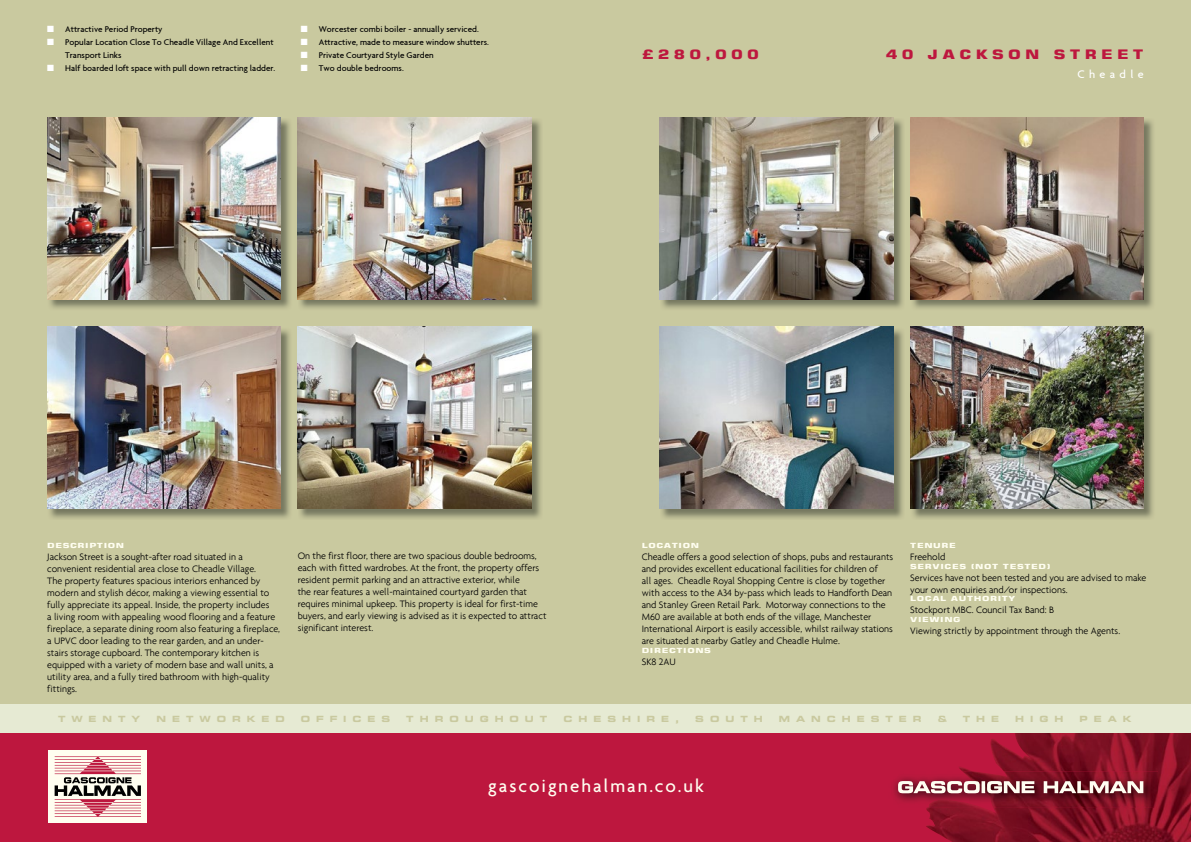
<style>
.page{position:relative;width:1191px;height:842px;background:#fff}
.page>*{position:absolute;margin:0;border:0;box-sizing:border-box;transform-origin:0 0}
.t1{font:500 19px "Agenda";letter-spacing:.1em;color:#fffef0}
.t2{font:700 13px "Square 721 BT";letter-spacing:.255em;color:#bd173e;scale:1.3 1}
.t3{font:500 12px "Agenda";letter-spacing:.36em;color:#fff}
.t4{font:300 10px/12px "Agenda";color:#000}
.t5{font:500 9px/13px "Agenda";color:#000}
.t6{font:700 expanded 8.5px "Square 721 BT";letter-spacing:.705em;color:#c9c99f}
.t7{font:700 7px "Square 721 BT";letter-spacing:.06em;color:#fffef0;scale:1.4 1}
.s1{color:#fff}
</style>
<div class="page">
<div style="left:0;top:723px;width:1191px;height:119px;background:#bd173e"></div>
<img style="left:926px;top:733px;width:254px;height:93px">
<img style="left:894px;top:777px;width:32px;height:25px">
<img style="left:926px;top:771px;width:232px;height:37px">
<svg style="left:898px;top:781px;width:81px;height:12px"></svg>
<svg style="left:981px;top:781px;width:4px;height:12px"></svg>
<svg style="left:987px;top:781px;width:47px;height:12px"></svg>
<svg style="left:1043px;top:781px;width:100px;height:12px"></svg>
<div style="left:0;top:0;width:1191px;height:706px;background:#c9c99f"></div>
<div style="left:0;top:705px;width:1191px;height:28px;background:#e6ead3"></div>
<div style="left:49px;top:750px;width:98px;height:73px;background:#fffef0"></div>
<svg style="left:55px;top:756px;width:86px;height:61px"></svg>
<img style="left:48px;top:119px;width:242px;height:190px">
<img style="left:47px;top:118px;width:234px;height:181px">
<img style="left:298px;top:118px;width:243px;height:191px">
<img style="left:298px;top:118px;width:233px;height:181px">
<img style="left:48px;top:329px;width:242px;height:190px">
<img style="left:47px;top:327px;width:234px;height:181px">
<img style="left:298px;top:328px;width:243px;height:191px">
<img style="left:298px;top:327px;width:233px;height:181px">
<img style="left:911px;top:118px;width:242px;height:191px">
<img style="left:910px;top:118px;width:233px;height:181px">
<img style="left:660px;top:118px;width:243px;height:191px">
<img style="left:660px;top:118px;width:233px;height:181px">
<img style="left:911px;top:328px;width:242px;height:191px">
<img style="left:910px;top:327px;width:233px;height:181px">
<img style="left:660px;top:328px;width:243px;height:191px">
<img style="left:660px;top:327px;width:233px;height:181px">
<p class="t5" style="left:47px;top:22px;width:117px"><span class="s1">■</span> Attractive Period Property</p>
<p class="t5" style="left:65px;top:35px;width:210px;text-indent:-18px"><span class="s1">■</span> Popular Location Close To Cheadle Village And Excellent<br>Transport Links</p>
<p class="t5" style="left:47px;top:61px;width:230px"><span class="s1">■</span> Half boarded loft space with pull down retracting ladder.</p>
<p class="t5" style="left:301px;top:22px;width:179px"><span class="s1">■</span> Worcester combi boiler - annually serviced.</p>
<p class="t5" style="left:301px;top:35px;width:190px"><span class="s1">■</span> Attractive, made to measure window shutters.</p>
<p class="t5" style="left:301px;top:48px;width:134px"><span class="s1">■</span> Private Courtyard Style Garden</p>
<p class="t5" style="left:301px;top:61px;width:104px"><span class="s1">■</span> Two double bedrooms.</p>
<h2 class="t2" style="left:642px;top:47px;width:91px">£280,000</h2>
<h2 class="t2" style="left:885px;top:47px;width:200px">40 JACKSON STREET</h2>
<p class="t3" style="left:1077px;top:67px;width:68px">Cheadle</p>
<p class="t7" style="left:47px;top:542px;width:56px">DESCRIPTION</p>
<p class="t4" style="left:47px;top:551px;width:234px">Jackson Street is a sought-after road situated in a convenient residential area close to Cheadle Village.<br>The property features spacious interiors enhanced by modern and stylish décor, making a viewing essential to fully appreciate its appeal. Inside, the property includes<br>a living room with appealing wood flooring and a feature fireplace, a separate dining room also featuring a fireplace, a UPVC door leading to the rear garden, and an under&shy;stairs storage cupboard. The contemporary kitchen is equipped with a variety of modern base and wall units, a utility area, and a fully tired bathroom with high-quality fittings.</p>
<p class="t4" style="left:298px;top:550px;width:250px">On the first floor, there are two spacious double bedrooms, each with fitted wardrobes. At the front, the property offers resident permit parking and an attractive exterior, while<br>the rear features a well-maintained courtyard garden that requires minimal upkeep. This property is ideal for first-time buyers, and early viewing is advised as it is expected to attract significant interest.</p>
<p class="t7" style="left:642px;top:542px;width:42px">LOCATION</p>
<p class="t4" style="left:642px;top:551px;width:253px">Cheadle offers a good selection of shops, pubs and restaurants and provides excellent educational facilities for children of<br>all ages. Cheadle Royal Shopping Centre is close by together with access to the A34 by-pass which leads to Handforth Dean and Stanley Green Retail Park. Motorway connections to the M60 are available at both ends of the village, Manchester International Airport is easily accessible, whilst railway stations are situated at nearby Gatley and Cheadle Hulme.</p>
<p class="t7" style="left:642px;top:646px;width:51px">DIRECTIONS</p>
<p class="t4" style="left:642px;top:655px;width:36px">SK8 2AU</p>
<p class="t7" style="left:910px;top:542px;width:34px">TENURE</p>
<p class="t4" style="left:910px;top:551px;width:37px">Freehold</p>
<p class="t7" style="left:910px;top:562px;width:102px">SERVICES (NOT TESTED)</p>
<p class="t4" style="left:910px;top:571px;width:238px">Services have not been tested and you are advised to make your own enquiries and/or inspections.</p>
<p class="t7" style="left:910px;top:594px;width:77px">LOCAL AUTHORITY</p>
<p class="t4" style="left:910px;top:604px;width:145px">Stockport MBC. Council Tax Band: B</p>
<p class="t7" style="left:910px;top:615px;width:37px">VIEWING</p>
<p class="t4" style="left:910px;top:624px;width:211px">Viewing strictly by appointment through the Agents.</p>
<p class="t6" style="left:58px;top:714px;width:84px">TWENTY</p>
<p class="t6" style="left:156px;top:714px;width:130px">NETWORKED</p>
<p class="t6" style="left:301px;top:714px;width:91px">OFFICES</p>
<p class="t6" style="left:406px;top:714px;width:143px">THROUGHOUT</p>
<p class="t6" style="left:563px;top:714px;width:117px">CHESHIRE,</p>
<p class="t6" style="left:695px;top:714px;width:69px">SOUTH</p>
<p class="t6" style="left:779px;top:714px;width:144px">MANCHESTER</p>
<p class="t6" style="left:937px;top:714px;width:10px">&amp;</p>
<p class="t6" style="left:962px;top:714px;width:38px">THE</p>
<p class="t6" style="left:1015px;top:714px;width:50px">HIGH</p>
<p class="t6" style="left:1079px;top:714px;width:54px">PEAK</p>
<h1 class="t1" style="left:488px;top:774px;width:217px">gascoignehalman.co.uk</h1>
</div>
